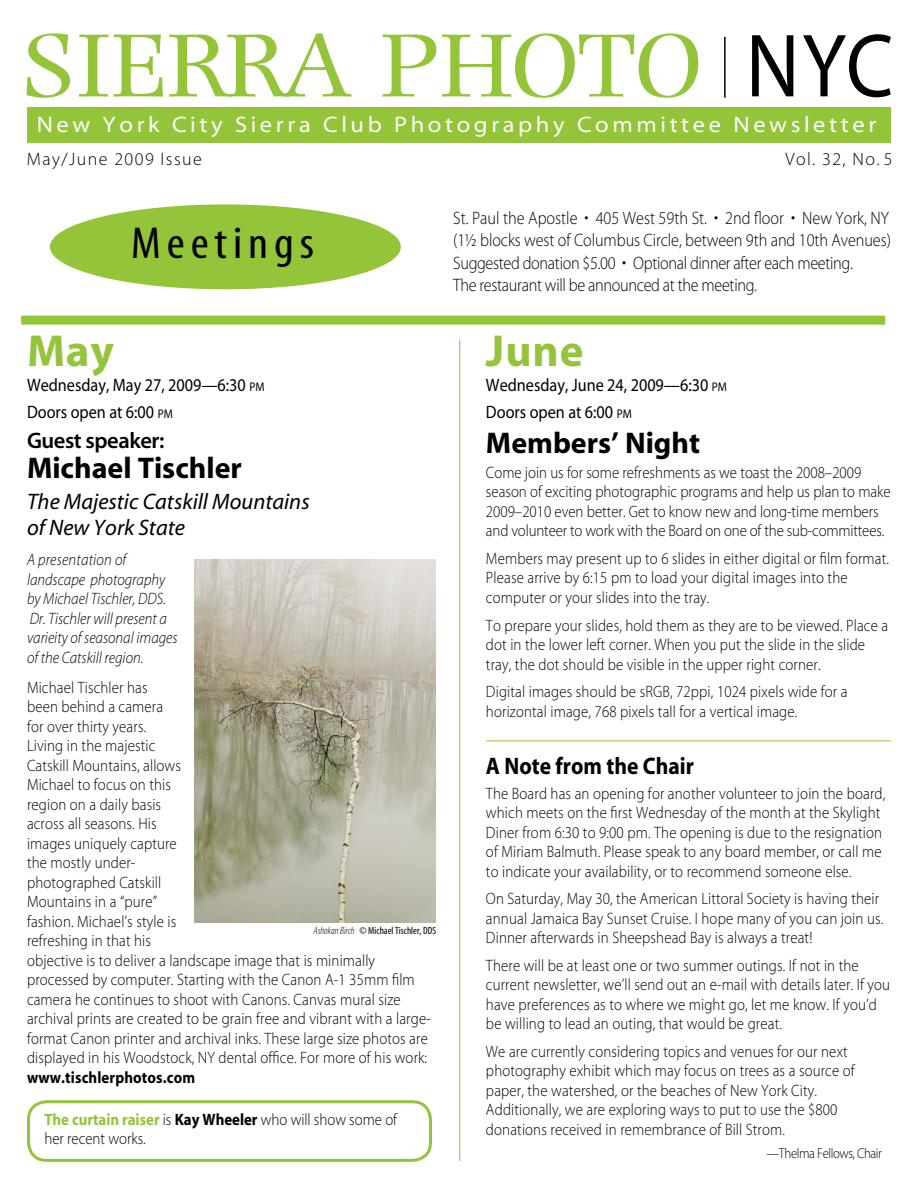
<style>
.page{position:relative;width:918px;height:1188px;background:#fff}
.page>*{position:absolute;margin:0;border:0;box-sizing:border-box;transform-origin:0 0}
.t1{font:93.6px "Photina";letter-spacing:-.02em;color:#94c43a;scale:1.1 1}
.t2{font:45px "Myriad MM 400 300";letter-spacing:.12em;color:#000;scale:1.1 1}
.Month{font:45px "Myriad MM 700 600";letter-spacing:.02em;color:#94c43a}
.Speaker_name{font:30px "Myriad MM 700 600";color:#000}
.Subhead_3{font:24px "Myriad MM 700 600";color:#000;scale:.9 1}
.t3{font:22.5px "Myriad MM 400 700";letter-spacing:.16em;color:#fff}
.Show_title{font:22.5px/25.5px "Myriad MM It 400 600";color:#000}
.Guest_Speaker{font:22.5px "Myriad MM 565 600";letter-spacing:-.02em;color:#000}
.t4{font:18px/22.5px "Myriad MM 215 600";letter-spacing:-.005em;color:#000;scale:.9 1}
.Meeting_Date{font:18px "Myriad MM 400 600";color:#000;scale:.9 1}
.t5{font:18px "Myriad MM 215 600";letter-spacing:.08em;color:#000}
.t6{font:18px "Myriad MM 215 600";letter-spacing:-.005em;color:#000}
.Body_copy{font:16.5px/19.5px "Myriad MM 215 600";letter-spacing:.01em;color:#000;scale:.9 1}
.Body_copy-2{font:16.5px/19.5px "Myriad MM It 215 600";color:#000;scale:.9 1}
.Body_copy-3{font:14.25px "Myriad MM 215 600";letter-spacing:-.03em;color:#000;scale:.9 1}
.Credit_line{font:10.5px "Myriad MM 400 300";color:#000}
.s1{font-family:"Myriad MM 400 600";font-size:90.6px;color:#000}
.s2{font-size:12.6px}
.s3{font-family:"Myriad MM 700 600"}
.s4{font-family:"Myriad MM 700 600";color:#94c43a}
.s5{font-family:"Myriad MM It 215 300"}
</style>
<div class="page">
<div style="left:21px;top:316px;width:864px;height:9px;background:#94c43a"></div>
<div style="left:50px;top:204px;width:351px;height:85px;background:#94c43a;border-radius:50%"></div>
<hr style="left:486px;top:741px;width:405px;height:1px;background:#94c43a">
<svg style="left:27px;top:1100px;width:405px;height:60px"></svg>
<div style="left:27px;top:107px;width:864px;height:35px;background:#94c43a"></div>
<hr style="left:724px;top:37px;width:2px;height:61px;background:#000">
<img style="left:194px;top:560px;width:242px;height:362px">
<hr style="left:459px;top:339px;width:1px;height:822px;background:#94c43a">
<p class="t1" style="left:22px;top:12px;width:793px">SIERRA PHOTO <span class="s1">NYC</span></p>
<p class="t3" style="left:37px;top:113px;width:841px">New York City Sierra Club Photography Committee Newsletter</p>
<p class="t5" style="left:27px;top:150px;width:176px">May/June 2009 Issue</p>
<p class="t6" style="left:785px;top:150px;width:109px">Vol. 32, No. 5</p>
<p class="t2" style="left:131px;top:221px;width:168px">Meetings</p>
<p class="Month" style="left:27px;top:329px;width:89px">May</p>
<p class="Meeting_Date" style="left:27px;top:376px;width:265px">Wednesday, May 27, 2009—6:30 <span class="s2">PM</span></p>
<p class="Meeting_Date" style="left:27px;top:403px;width:164px">Doors open at 6:00 <span class="s2">PM</span></p>
<p class="Guest_Speaker" style="left:27px;top:430px;width:139px">Guest speaker:</p>
<p class="Speaker_name" style="left:27px;top:454px;width:216px">Michael Tischler</p>
<p class="Show_title" style="left:27px;top:490px;width:284px">The Majestic Catskill Mountains of New York State</p>
<p class="Body_copy-2" style="left:27px;top:551px;width:169px">A presentation of landscape photography by Michael Tischler, DDS.<br>Dr. Tischler will present a varieity of seasonal images of the Catskill region.</p>
<p class="Body_copy" style="left:27px;top:679px;width:450px">Michael Tischler has<br>been behind a camera<br>for over thirty years.<br>Living in the majestic<br>Catskill Mountains, allows<br>Michael to focus on this<br>region on a daily basis<br>across all seasons. His<br>images uniquely capture<br>the mostly under-<br>photographed Catskill<br>Mountains in a “pure”<br>fashion. Michael’s style is<br>refreshing in that his<br>objective is to deliver a landscape image that is minimally processed by computer. Starting with the Canon A-1 35mm film camera he continues to shoot with Canons. Canvas mural size archival prints are created to be grain free and vibrant with a large&shy;format Canon printer and archival inks. These large size photos are displayed in his Woodstock, NY dental office. For more of his work: <span class="s3">www.tischlerphotos.com</span></p>
<p class="Body_copy" style="left:44px;top:1110px;width:393px"><span class="s4">The curtain raiser</span> is <span class="s3">Kay Wheeler</span> who will show some of her recent works.</p>
<p class="Credit_line" style="left:313px;top:926px;width:125px"><span class="s5">Ashokan Birch</span> © Michael Tischler, DDS</p>
<p class="t4" style="left:453px;top:207px;width:488px">St. Paul the Apostle • 405 West 59th St. • 2nd floor • New York, NY (1½ blocks west of Columbus Circle, between 9th and 10th Avenues)</p>
<p class="t4" style="left:453px;top:252px;width:446px">Suggested donation $5.00 • Optional dinner after each meeting.<br>The restaurant will be announced at the meeting.</p>
<p class="Month" style="left:486px;top:329px;width:99px">June</p>
<p class="Meeting_Date" style="left:486px;top:376px;width:269px">Wednesday, June 24, 2009—6:30 <span class="s2">PM</span></p>
<p class="Meeting_Date" style="left:486px;top:403px;width:164px">Doors open at 6:00 <span class="s2">PM</span></p>
<p class="Speaker_name" style="left:486px;top:428px;width:216px">Members’ Night</p>
<p class="Body_copy" style="left:486px;top:463px;width:451px">Come join us for some refreshments as we toast the 2008–2009 season of exciting photographic programs and help us plan to make 2009–2010 even better. Get to know new and long-time members and volunteer to work with the Board on one of the sub-committees.</p>
<p class="Body_copy" style="left:486px;top:550px;width:449px">Members may present up to 6 slides in either digital or film format.<br>Please arrive by 6:15 pm to load your digital images into the computer or your slides into the tray.</p>
<p class="Body_copy" style="left:486px;top:616px;width:448px">To prepare your slides, hold them as they are to be viewed. Place a dot in the lower left corner. When you put the slide in the slide tray, the dot should be visible in the upper right corner.</p>
<p class="Body_copy" style="left:486px;top:683px;width:403px">Digital images should be sRGB, 72ppi, 1024 pixels wide for a horizontal image, 768 pixels tall for a vertical image.</p>
<p class="Subhead_3" style="left:486px;top:754px;width:233px">A Note from the Chair</p>
<p class="Body_copy" style="left:486px;top:784px;width:445px">The Board has an opening for another volunteer to join the board, which meets on the first Wednesday of the month at the Skylight Diner from 6:30 to 9:00 pm. The opening is due to the resignation of Miriam Balmuth. Please speak to any board member, or call me to indicate your availability, or to recommend someone else.</p>
<p class="Body_copy" style="left:486px;top:890px;width:443px">On Saturday, May 30, the American Littoral Society is having their annual Jamaica Bay Sunset Cruise. I hope many of you can join us.<br>Dinner afterwards in Sheepshead Bay is always a treat!</p>
<p class="Body_copy" style="left:486px;top:956px;width:451px">There will be at least one or two summer outings. If not in the current newsletter, we’ll send out an e-mail with details later. If you have preferences as to where we might go, let me know. If you’d be willing to lead an outing, that would be great.</p>
<p class="Body_copy" style="left:486px;top:1042px;width:411px">We are currently considering topics and venues for our next photography exhibit which may focus on trees as a source of paper, the watershed, or the beaches of New York City.<br>Additionally, we are exploring ways to put to use the $800 donations received in remembrance of Bill Strom.</p>
<p class="Body_copy-3" style="left:767px;top:1146px;width:130px">—Thelma Fellows, Chair</p>
</div>
